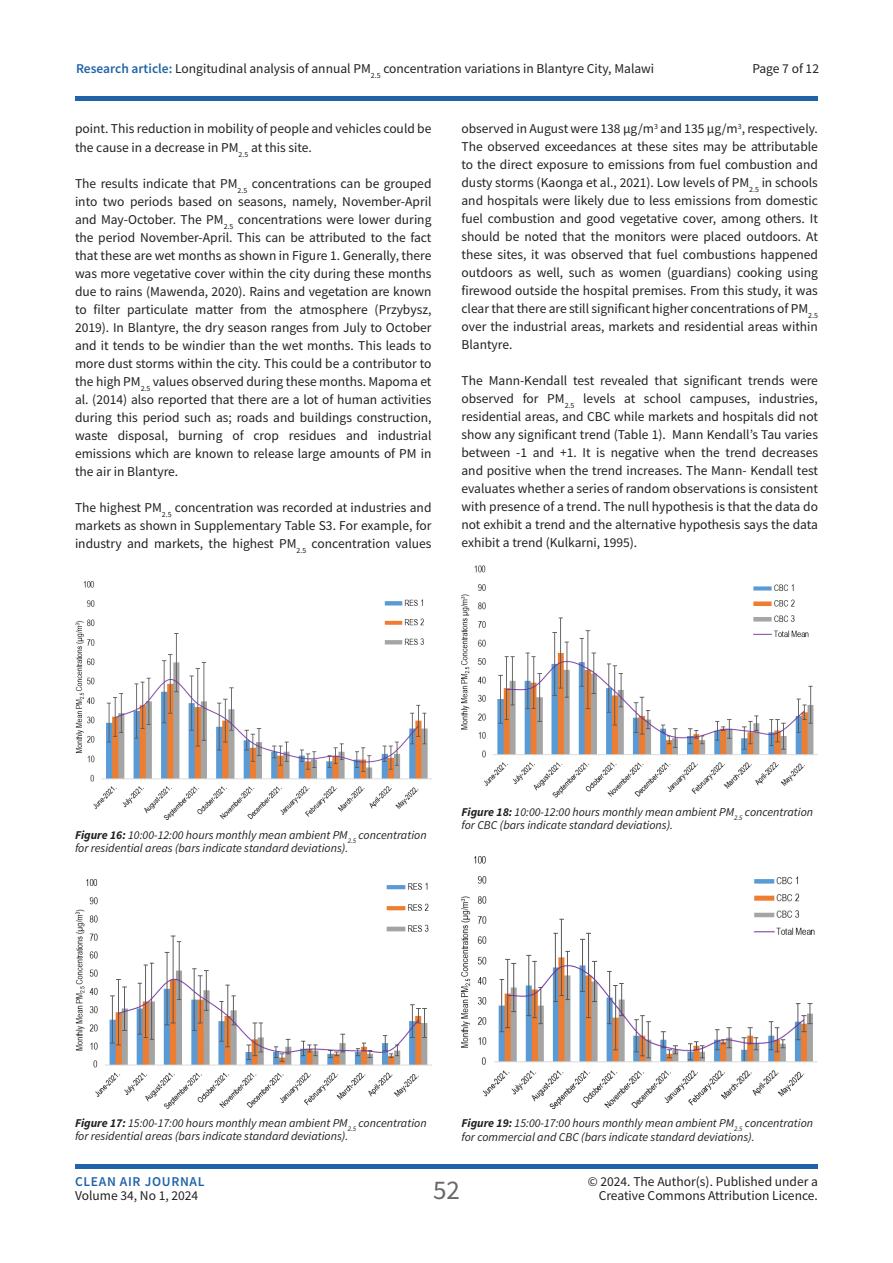
<style>
.page{position:relative;width:893px;height:1263px;background:#fff}
.page>*{position:absolute;margin:0;border:0;box-sizing:border-box;transform-origin:0 0}
.t1{font:27px "Source Sans Pro";color:#686868}
.t2{font:13.5px/18px "Source Sans Pro";color:#231f20;text-align:justify}
.t3{font:600 13.5px "Source Sans Pro";letter-spacing:.05em;color:#2163a8}
.t4{font:italic 12px/13.5px "Source Sans Pro";color:#231f20}
.s1{font-weight:600;color:#2163a8}
.s2{font-weight:700}
</style>
<div class="page">
<div style="left:75px;top:1164px;width:743px;height:5px;background:#2163a8"></div>
<hr style="left:75px;top:96px;width:743px;height:4px;background:#2163a8">
<img style="left:75px;top:581px;width:356px;height:238px">
<img style="left:75px;top:879px;width:356px;height:230px">
<img style="left:461px;top:566px;width:357px;height:232px">
<img style="left:461px;top:856px;width:357px;height:253px">
<p class="t2" style="left:76px;top:60px;width:580px"><span class="s1">Research article:</span> Longitudinal analysis of annual PM<sub>2.5</sub> concentration variations in Blantyre City, Malawi</p>
<p class="t2" style="left:752px;top:60px;width:68px">Page 7 of 12</p>
<p class="t2" style="left:75px;top:119px;width:358px;line-height:18.9px">point. This reduction in mobility of people and vehicles could be the cause in a decrease in PM<sub>2.5</sub> at this site.</p>
<p class="t2" style="left:75px;top:175px;width:358px">The results indicate that PM<sub>2.5</sub> concentrations can be grouped into two periods based on seasons, namely, November-April and May-October. The PM<sub>2.5</sub> concentrations were lower during the period November-April. This can be attributed to the fact that these are wet months as shown in Figure 1. Generally, there was more vegetative cover within the city during these months due to rains (Mawenda, 2020). Rains and vegetation are known to filter particulate matter from the atmosphere (Przybysz, 2019). In Blantyre, the dry season ranges from July to October and it tends to be windier than the wet months. This leads to more dust storms within the city. This could be a contributor to the high PM<sub>2.5</sub> values observed during these months. Mapoma et al. (2014) also reported that there are a lot of human activities during this period such as; roads and buildings construction, waste disposal, burning of crop residues and industrial emissions which are known to release large amounts of PM in the air in Blantyre.</p>
<p class="t2" style="left:75px;top:499px;width:358px">The highest PM<sub>2.5</sub> concentration was recorded at industries and markets as shown in Supplementary Table S3. For example, for industry and markets, the highest PM<sub>2.5</sub> concentration values</p>
<p class="t2" style="left:461px;top:120px;width:358px">observed in August were 138 µg/m<sup>3</sup> and 135 µg/m<sup>3</sup>, respectively.<br>The observed exceedances at these sites may be attributable to the direct exposure to emissions from fuel combustion and dusty storms (Kaonga et al., 2021). Low levels of PM<sub>2.5</sub> in schools and hospitals were likely due to less emissions from domestic fuel combustion and good vegetative cover, among others. It should be noted that the monitors were placed outdoors. At these sites, it was observed that fuel combustions happened outdoors as well, such as women (guardians) cooking using firewood outside the hospital premises. From this study, it was clear that there are still significant higher concentrations of PM<sub>2.5 </sub>over the industrial areas, markets and residential areas within Blantyre.</p>
<p class="t2" style="left:461px;top:372px;width:358px">The Mann-Kendall test revealed that significant trends were observed for PM<sub>2.5</sub> levels at school campuses, industries, residential areas, and CBC while markets and hospitals did not show any significant trend (Table 1). Mann Kendall’s Tau varies between -1 and +1. It is negative when the trend decreases and positive when the trend increases. The Mann- Kendall test evaluates whether a series of random observations is consistent with presence of a trend. The null hypothesis is that the data do not exhibit a trend and the alternative hypothesis says the data exhibit a trend (Kulkarni, 1995).</p>
<p class="t4" style="left:75px;top:828px;width:353px"><span class="s2">Figure 16:</span> 10:00-12:00 hours monthly mean ambient PM<sub>2.5</sub> concentration for residential areas (bars indicate standard deviations).</p>
<p class="t4" style="left:461px;top:805px;width:353px"><span class="s2">Figure 18:</span> 10:00-12:00 hours monthly mean ambient PM<sub>2.5</sub> concentration for CBC (bars indicate standard deviations).</p>
<p class="t4" style="left:75px;top:1116px;width:353px"><span class="s2">Figure 17:</span> 15:00-17:00 hours monthly mean ambient PM<sub>2.5</sub> concentration for residential areas (bars indicate standard deviations).</p>
<p class="t4" style="left:461px;top:1116px;width:353px"><span class="s2">Figure 19:</span> 15:00-17:00 hours monthly mean ambient PM<sub>2.5</sub> concentration for commercial and CBC (bars indicate standard deviations).</p>
<p class="t3" style="left:75px;top:1173px;width:131px">CLEAN AIR JOURNAL</p>
<p class="t2" style="left:75px;top:1186px;width:125px">Volume 34, No 1, 2024</p>
<p class="t2" style="left:588px;top:1172px;width:232px">© 2024. The Author(s). Published under a</p>
<h1 class="t1" style="left:433px;top:1173px;width:28px">52</h1>
<p class="t2" style="left:599px;top:1186px;width:221px">Creative Commons Attribution Licence.</p>
</div>
